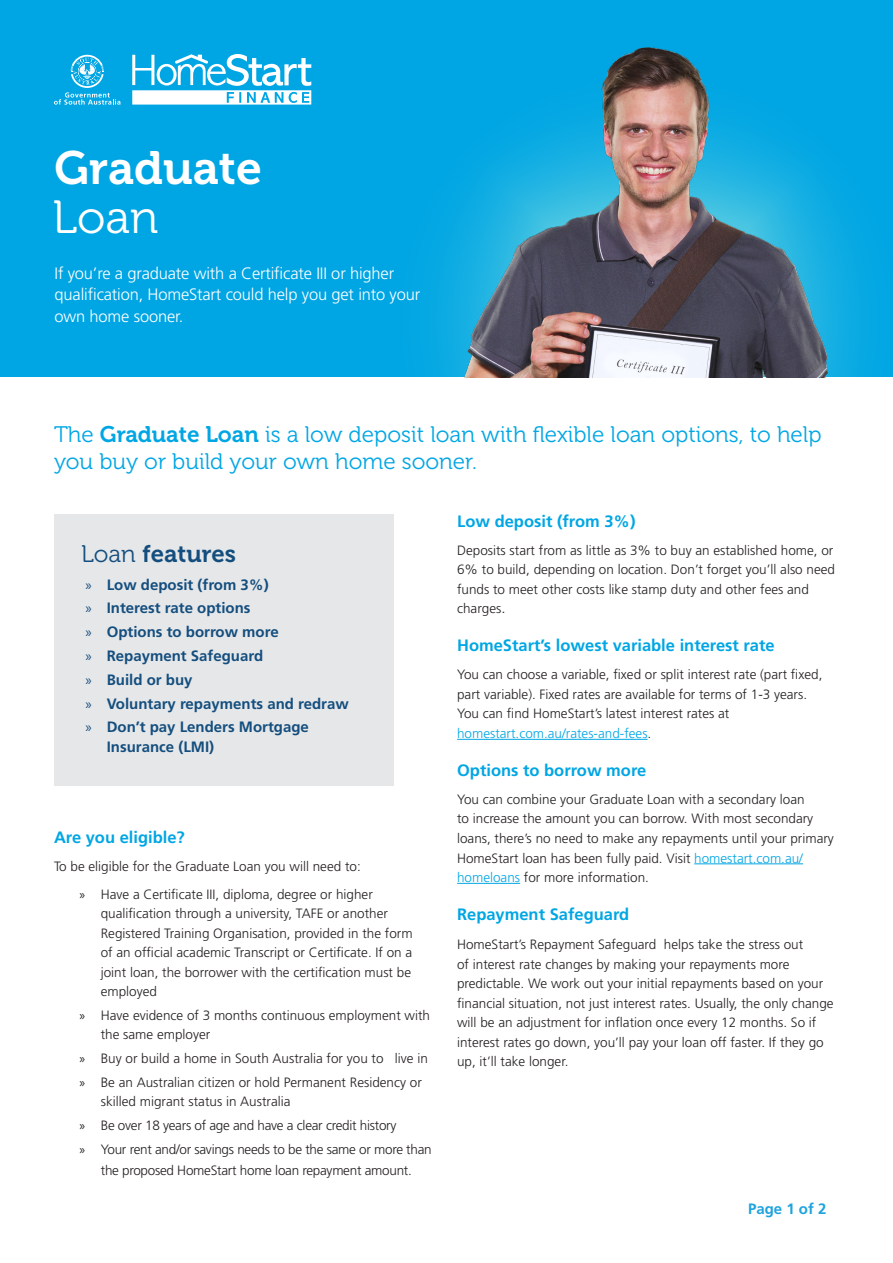
<style>
.page{position:relative;width:893px;height:1263px;background:#fff}
.page>*{position:absolute;margin:0;border:0;box-sizing:border-box;transform-origin:0 0}
.Head_A{font:46.5px/49.7px "Museo 700";color:#fff}
.Head_C{font:24px "Museo 700";color:#144e7e}
.Head_C-2{font:22.5px/27px "Museo 300";color:#00a6e4}
.Head_C-3{font:700 16.5px "Frutiger";color:#00a6e4}
.Intro_text{font:300 16.5px/21px "Frutiger";letter-spacing:-.01em;color:#fff}
.t1{font:700 15px/19.5px "Frutiger";color:#144e7e}
.body_copy{font:700 15px "Frutiger";color:#1ea3dd}
.Head_C-4{font:300 13.5px/19.5px "Frutiger";color:#231f20}
.body_copy-2{font:300 13.5px/19.5px "Frutiger";color:#231f20}
.Head_C-5{font:300 13.5px/21px "Frutiger";letter-spacing:-.02em;color:#231f20;text-align:center}
.s1{font-family:"Museo 300"}
.s2{font-family:"Museo 700"}
.s3{font-family:"Myriad Pro";font-weight:400}
.s4{font-size:15px}
.s5{color:#00a6e4}
</style>
<div class="page">
<div style="left:0;top:0;width:893px;height:377px;background:#00a6e4"></div>
<svg style="left:54px;top:55px;width:66px;height:50px"></svg>
<svg style="left:132px;top:54px;width:179px;height:51px"></svg>
<div style="left:54px;top:514px;width:340px;height:272px;background:#e6e7e9"></div>
<hr style="left:457px;top:739px;width:191px;height:1px;background:#00a6e4">
<hr style="left:694px;top:863px;width:109px;height:1px;background:#00a6e4">
<hr style="left:457px;top:883px;width:63px;height:1px;background:#00a6e4">
<img style="left:440px;top:47px;width:417px;height:330px">
<p class="Head_A" style="left:53px;top:143px;width:211px">Graduate<br><span class="s1">Loan</span></p>
<p class="Intro_text" style="left:55px;top:263px;width:367px">If you’re a graduate with a Certificate III or higher qualification, HomeStart could help you get into your</p>
<p class="Intro_text" style="left:55px;top:306px;width:130px">own home sooner.</p>
<p class="Head_C-2" style="left:54px;top:421px;width:769px">The <span class="s2">Graduate Loan</span> is a low deposit loan with flexible loan options, to help you buy or build your own home sooner.</p>
<p class="Head_C" style="left:81px;top:540px;width:156px"><span class="s1">Loan</span> features</p>
<p class="t1" style="left:85px;top:575px;width:185px"><span class="s3">»</span> Low deposit (from 3%)</p>
<p class="t1" style="left:85px;top:599px;width:167px"><span class="s3">»</span> Interest rate options</p>
<p class="t1" style="left:85px;top:622px;width:195px"><span class="s3">»</span> Options to borrow more</p>
<p class="t1" style="left:85px;top:646px;width:179px"><span class="s3">»</span> Repayment Safeguard</p>
<p class="t1" style="left:85px;top:670px;width:109px"><span class="s3">»</span> Build or buy</p>
<p class="t1" style="left:85px;top:694px;width:265px"><span class="s3">»</span> Voluntary repayments and redraw</p>
<p class="t1" style="left:107px;top:717px;width:204px;text-indent:-21px"><span class="s3">»</span> Don’t pay Lenders Mortgage<br>Insurance (LMI)</p>
<p class="Head_C-3" style="left:54px;top:827px;width:132px">Are you eligible?</p>
<p class="body_copy-2" style="left:54px;top:856px;width:308px">To be eligible for the Graduate Loan you will need to:</p>
<p class="Head_C-4" style="left:101px;top:884px;width:313px;text-indent:-21px"><span class="s3">»</span> Have a Certificate III, diploma, degree or higher qualification through a university, TAFE or another Registered Training Organisation, provided in the form of an official academic Transcript or Certificate. If on a joint loan, the borrower with the certification must be employed</p>
<p class="Head_C-4" style="left:101px;top:1005px;width:331px;text-indent:-21px"><span class="s3">»</span> Have evidence of 3 months continuous employment with the same employer</p>
<p class="Head_C-4" style="left:80px;top:1049px;width:350px"><span class="s3">»</span> Buy or build a home in South Australia for you to live in</p>
<p class="Head_C-4" style="left:101px;top:1072px;width:323px;text-indent:-21px"><span class="s3">»</span> Be an Australian citizen or hold Permanent Residency or skilled migrant status in Australia</p>
<p class="Head_C-5" style="left:80px;top:1115px;width:318px"><span class="s3">»</span> Be over 18 years of age and have a clear credit history</p>
<p class="Head_C-5" style="left:80px;top:1139px;width:354px"><span class="s3">»</span> Your rent and/or savings needs to be the same or more than the proposed HomeStart home loan repayment amount.</p>
<p class="Head_C-3" style="left:457px;top:511px;width:180px">Low deposit (from 3%)</p>
<p class="body_copy-2" style="left:457px;top:541px;width:379px">Deposits start from as little as 3% to buy an established home, or 6% to build, depending on location. Don’t forget you’ll also need funds to meet other costs like stamp duty and other fees and charges<span class="s4">.</span></p>
<p class="Head_C-3" style="left:457px;top:636px;width:319px">HomeStart’s lowest variable interest rate</p>
<p class="body_copy-2" style="left:457px;top:665px;width:367px">You can choose a variable, fixed or split interest rate (part fixed, part variable). Fixed rates are available for terms of 1-3 years.</p>
<p class="body_copy-2" style="left:457px;top:704px;width:274px">You can find HomeStart’s latest interest rates at <span class="s5">homestart.com.au/rates-and-fees</span>.</p>
<p class="Head_C-3" style="left:457px;top:760px;width:191px">Options to borrow more</p>
<p class="body_copy-2" style="left:457px;top:790px;width:378px">You can combine your Graduate Loan with a secondary loan<br>to increase the amount you can borrow. With most secondary loans, there’s no need to make any repayments until your primary HomeStart loan has been fully paid. Visit <span class="s5">homestart.com.au/ homeloans</span> for more information.</p>
<p class="Head_C-3" style="left:457px;top:904px;width:174px">Repayment Safeguard</p>
<p class="Head_C-4" style="left:457px;top:935px;width:378px">HomeStart’s Repayment Safeguard helps take the stress out<br>of interest rate changes by making your repayments more predictable. We work out your initial repayments based on your financial situation, not just interest rates. Usually, the only change will be an adjustment for inflation once every 12 months. So if interest rates go down, you’ll pay your loan off faster. If they go up, it’ll take longer.</p>
<p class="body_copy" style="left:748px;top:1199px;width:80px">Page 1 of 2</p>
</div>
